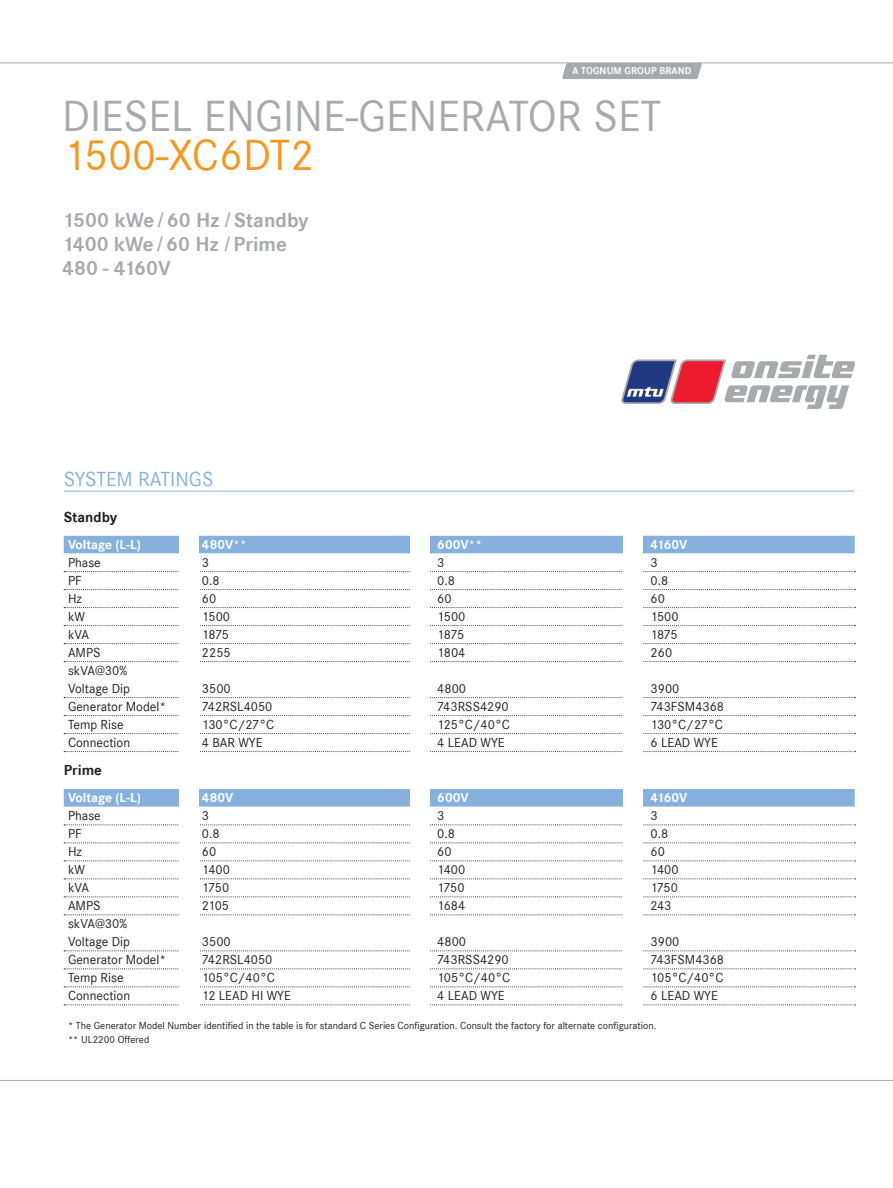
<style>
.page{position:relative;width:893px;height:1188px;background:#fff}
.page>*{position:absolute;margin:0;border:0;box-sizing:border-box;transform-origin:0 0}
.headline_1_gray{font:45px "Corporate S";color:#a8a9ad}
.headline_1_gray-2{font:45px "Corporate S";color:#f7971d}
.additional_text_1{font:700 21px "Corporate S";color:#a8a9ad}
.subheadline_1{font:21px "Corporate S";color:#86b1de}
.subheadline_2{font:700 15px "Corporate S";color:#231f20}
.t1{font:13.5px/18px "Corporate S";color:#231f20}
.t2{font:700 13.5px "Corporate S";color:#fff}
.t3{font:10.5px "Corporate S";color:#231f20}
.t4{font:700 10.2px "Corporate S";letter-spacing:.01em;color:#fff}
</style>
<div class="page">
<svg style="left:621px;top:355px;width:234px;height:54px"></svg>
<hr style="left:0;top:63px;width:893px;height:1px;background:#a8a9ad">
<div style="left:562px;top:63px;width:140px;height:16px;background:#a8a9ad"></div>
<hr style="left:0;top:1080px;width:893px;height:1px;background:#a8a9ad">
<hr style="left:64px;top:491px;width:791px;height:1px;background:#86b1de">
<div style="left:64px;top:536px;width:791px;height:17px;background:#86b1de"></div>
<svg style="left:64px;top:571px;width:791px;height:1px"></svg>
<svg style="left:64px;top:589px;width:791px;height:1px"></svg>
<svg style="left:64px;top:607px;width:791px;height:1px"></svg>
<svg style="left:64px;top:625px;width:791px;height:1px"></svg>
<svg style="left:64px;top:643px;width:791px;height:1px"></svg>
<svg style="left:64px;top:661px;width:791px;height:1px"></svg>
<svg style="left:64px;top:697px;width:791px;height:1px"></svg>
<svg style="left:64px;top:715px;width:791px;height:1px"></svg>
<svg style="left:64px;top:733px;width:791px;height:1px"></svg>
<svg style="left:64px;top:751px;width:791px;height:1px"></svg>
<div style="left:64px;top:789px;width:791px;height:18px;background:#86b1de"></div>
<svg style="left:64px;top:825px;width:791px;height:1px"></svg>
<svg style="left:64px;top:843px;width:791px;height:1px"></svg>
<svg style="left:64px;top:861px;width:791px;height:1px"></svg>
<svg style="left:64px;top:879px;width:791px;height:1px"></svg>
<svg style="left:64px;top:897px;width:791px;height:1px"></svg>
<svg style="left:64px;top:915px;width:791px;height:1px"></svg>
<svg style="left:64px;top:951px;width:791px;height:1px"></svg>
<svg style="left:64px;top:969px;width:791px;height:1px"></svg>
<svg style="left:64px;top:987px;width:791px;height:1px"></svg>
<svg style="left:64px;top:1005px;width:791px;height:1px"></svg>
<div style="left:180px;top:522px;width:19px;height:486px;background:#fff"></div>
<div style="left:623px;top:533px;width:19px;height:475px;background:#fff"></div>
<div style="left:411px;top:522px;width:19px;height:486px;background:#fff"></div>
<p class="t4" style="left:573px;top:65px;width:120px">A tognum Group Brand</p>
<p class="headline_1_gray" style="left:62px;top:91px;width:601px">DIESEL ENGINE-GENERATOR SET</p>
<p class="headline_1_gray-2" style="left:63px;top:130px;width:253px">1500-XC6DT2</p>
<p class="additional_text_1" style="left:63px;top:208px;width:248px">1500 kWe <sup>/</sup>60 Hz <sup>/</sup>Standby</p>
<p class="additional_text_1" style="left:62px;top:232px;width:226px">1400 kWe <sup>/</sup>60 Hz <sup>/</sup>Prime</p>
<p class="additional_text_1" style="left:62px;top:256px;width:110px">480 - 4160V</p>
<p class="subheadline_1" style="left:64px;top:467px;width:98px">Syste m Ratings</p>
<p class="subheadline_2" style="left:64px;top:508px;width:55px">Standby</p>
<p class="t2" style="left:68px;top:537px;width:75px">Voltage (L-L)</p>
<p class="t2" style="left:202px;top:537px;width:46px">480V**</p>
<p class="t2" style="left:437px;top:537px;width:46px">600V**</p>
<p class="t2" style="left:651px;top:537px;width:38px">4160V</p>
<p class="t1" style="left:68px;top:554px;width:34px">Phase</p>
<p class="t1" style="left:202px;top:554px;width:9px">3</p>
<p class="t1" style="left:437px;top:554px;width:9px">3</p>
<p class="t1" style="left:651px;top:554px;width:9px">3</p>
<p class="t1" style="left:68px;top:572px;width:15px">PF</p>
<p class="t1" style="left:202px;top:572px;width:19px">0.8</p>
<p class="t1" style="left:437px;top:572px;width:19px">0.8</p>
<p class="t1" style="left:651px;top:572px;width:19px">0.8</p>
<p class="t1" style="left:68px;top:590px;width:15px">Hz</p>
<p class="t1" style="left:202px;top:590px;width:16px">60</p>
<p class="t1" style="left:437px;top:590px;width:16px">60</p>
<p class="t1" style="left:651px;top:590px;width:16px">60</p>
<p class="t1" style="left:68px;top:608px;width:18px">kW</p>
<p class="t1" style="left:202px;top:608px;width:30px">1500</p>
<p class="t1" style="left:437px;top:608px;width:30px">1500</p>
<p class="t1" style="left:651px;top:608px;width:30px">1500</p>
<p class="t1" style="left:68px;top:626px;width:23px">kVA</p>
<p class="t1" style="left:202px;top:626px;width:29px">1875</p>
<p class="t1" style="left:437px;top:626px;width:29px">1875</p>
<p class="t1" style="left:651px;top:626px;width:29px">1875</p>
<p class="t1" style="left:68px;top:644px;width:34px">AM PS</p>
<p class="t1" style="left:202px;top:644px;width:30px">2255</p>
<p class="t1" style="left:437px;top:644px;width:30px">1804</p>
<p class="t1" style="left:651px;top:644px;width:23px">260</p>
<p class="t1" style="left:68px;top:662px;width:64px">skVA@30%<br>Voltage Dip</p>
<p class="t1" style="left:202px;top:680px;width:30px">3500</p>
<p class="t1" style="left:437px;top:680px;width:30px">4800</p>
<p class="t1" style="left:651px;top:680px;width:30px">3900</p>
<p class="t1" style="left:68px;top:698px;width:100px">Generator Model*</p>
<p class="t1" style="left:202px;top:698px;width:72px">742RSL4050</p>
<p class="t1" style="left:437px;top:698px;width:73px">743RSS4290</p>
<p class="t1" style="left:651px;top:698px;width:75px">743FSM4368</p>
<p class="t1" style="left:68px;top:716px;width:57px">Temp Rise</p>
<p class="t1" style="left:202px;top:716px;width:74px">130°C/27°C</p>
<p class="t1" style="left:437px;top:716px;width:74px">125°C/40°C</p>
<p class="t1" style="left:651px;top:716px;width:74px">130°C/27°C</p>
<p class="t1" style="left:68px;top:734px;width:64px">Connection</p>
<p class="t1" style="left:202px;top:734px;width:62px">4 BAR WYE</p>
<p class="t1" style="left:437px;top:734px;width:69px">4 LEAD WYE</p>
<p class="t1" style="left:651px;top:734px;width:69px">6 LEAD WYE</p>
<p class="subheadline_2" style="left:64px;top:762px;width:40px">Prime</p>
<p class="t2" style="left:68px;top:790px;width:75px">Voltage (L-L)</p>
<p class="t2" style="left:202px;top:790px;width:33px">480V</p>
<p class="t2" style="left:437px;top:790px;width:33px">600V</p>
<p class="t2" style="left:651px;top:790px;width:38px">4160V</p>
<p class="t1" style="left:68px;top:807px;width:34px">Phase</p>
<p class="t1" style="left:202px;top:807px;width:9px">3</p>
<p class="t1" style="left:437px;top:807px;width:9px">3</p>
<p class="t1" style="left:651px;top:807px;width:9px">3</p>
<p class="t1" style="left:68px;top:825px;width:15px">PF</p>
<p class="t1" style="left:202px;top:825px;width:19px">0.8</p>
<p class="t1" style="left:437px;top:825px;width:19px">0.8</p>
<p class="t1" style="left:651px;top:825px;width:19px">0.8</p>
<p class="t1" style="left:68px;top:843px;width:15px">Hz</p>
<p class="t1" style="left:202px;top:843px;width:16px">60</p>
<p class="t1" style="left:437px;top:843px;width:16px">60</p>
<p class="t1" style="left:651px;top:843px;width:16px">60</p>
<p class="t1" style="left:68px;top:861px;width:18px">kW</p>
<p class="t1" style="left:202px;top:861px;width:30px">1400</p>
<p class="t1" style="left:437px;top:861px;width:30px">1400</p>
<p class="t1" style="left:651px;top:861px;width:30px">1400</p>
<p class="t1" style="left:68px;top:879px;width:23px">kVA</p>
<p class="t1" style="left:202px;top:879px;width:29px">1750</p>
<p class="t1" style="left:437px;top:879px;width:29px">1750</p>
<p class="t1" style="left:651px;top:879px;width:29px">1750</p>
<p class="t1" style="left:68px;top:897px;width:34px">AM PS</p>
<p class="t1" style="left:202px;top:897px;width:29px">2105</p>
<p class="t1" style="left:437px;top:897px;width:29px">1684</p>
<p class="t1" style="left:651px;top:897px;width:22px">243</p>
<p class="t1" style="left:68px;top:915px;width:64px">skVA@30%<br>Voltage Dip</p>
<p class="t1" style="left:202px;top:933px;width:30px">3500</p>
<p class="t1" style="left:437px;top:933px;width:30px">4800</p>
<p class="t1" style="left:651px;top:933px;width:30px">3900</p>
<p class="t1" style="left:68px;top:951px;width:100px">Generator Model*</p>
<p class="t1" style="left:202px;top:951px;width:72px">742RSL4050</p>
<p class="t1" style="left:437px;top:951px;width:73px">743RSS4290</p>
<p class="t1" style="left:651px;top:951px;width:75px">743FSM4368</p>
<p class="t1" style="left:68px;top:969px;width:57px">Temp Rise</p>
<p class="t1" style="left:202px;top:969px;width:74px">105°C/40°C</p>
<p class="t1" style="left:437px;top:969px;width:74px">105°C/40°C</p>
<p class="t1" style="left:651px;top:969px;width:74px">105°C/40°C</p>
<p class="t1" style="left:68px;top:987px;width:64px">Connection</p>
<p class="t1" style="left:202px;top:987px;width:90px">12 LEAD HI WYE</p>
<p class="t1" style="left:437px;top:987px;width:69px">4 LEAD WYE</p>
<p class="t1" style="left:651px;top:987px;width:69px">6 LEAD WYE</p>
<p class="t3" style="left:68px;top:1019px;width:590px">* The Generator Model Number identified in the table is for standard C Series Configuration. Consult the factory for alternate configuration.</p>
<p class="t3" style="left:68px;top:1034px;width:83px">** UL2200 Offered</p>
</div>
